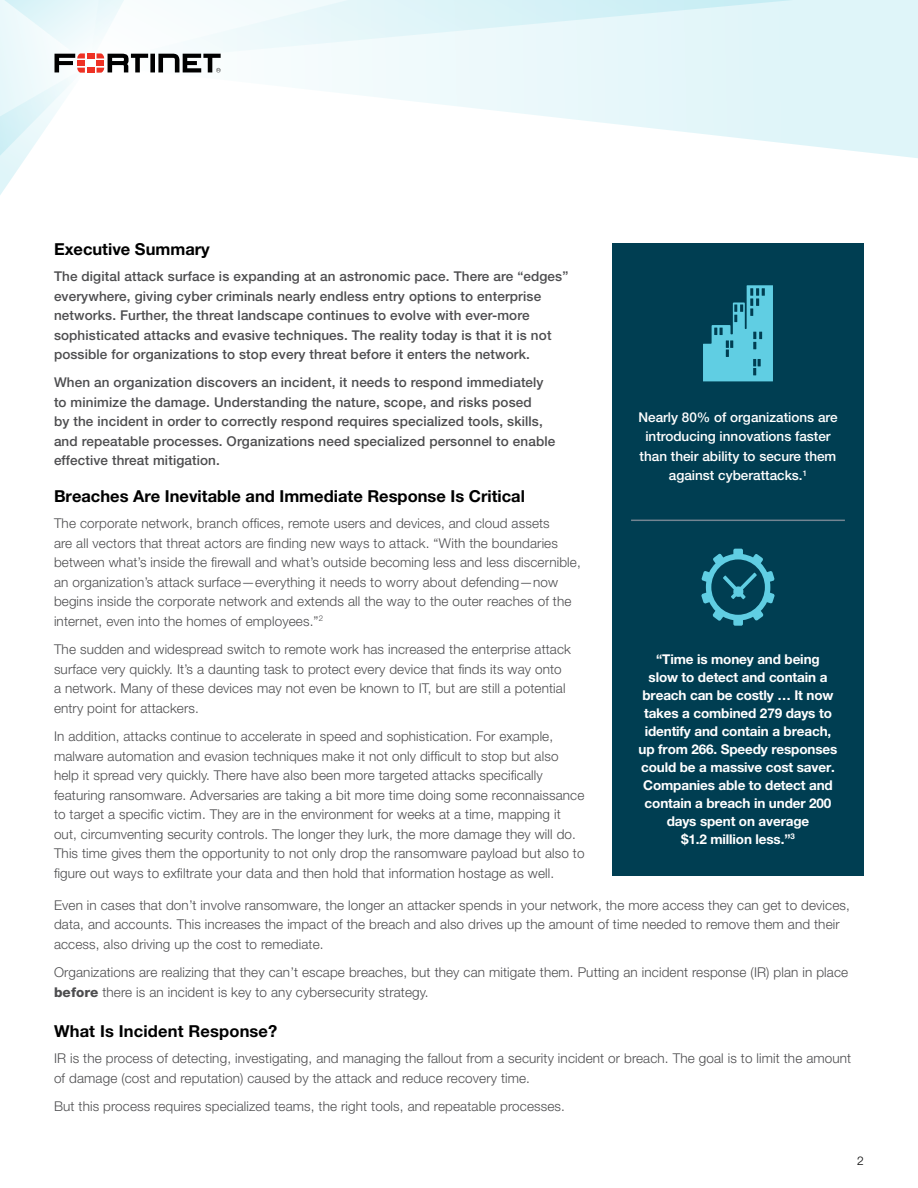
<style>
.page{position:relative;width:918px;height:1188px;background:#fff}
.page>*{position:absolute;margin:0;border:0;box-sizing:border-box;transform-origin:0 0}
.t1{font:700 16.5px "Helvetica Neue LT Pro";color:#000}
.t2{font:300 13.5px/19.5px "Helvetica Neue LT Pro";letter-spacing:.01em;color:#4d4d4f}
.t3{font:500 13.5px/19.5px "Helvetica Neue LT Pro";letter-spacing:.01em;color:#4d4d4f}
.t4{font:700 13.5px/18px "Helvetica Neue LT Pro";letter-spacing:-.01em;color:#fff;text-align:center}
.t5{font:500 13.5px/19.5px "Helvetica Neue LT Pro";color:#fff;text-align:center}
.t6{font:300 12px "Helvetica Neue LT Pro";color:#000}
.s1{font-weight:800}
</style>
<div class="page">
<svg style="left:318px;top:65px;width:600px;height:93px"></svg>
<svg style="left:221px;top:0;width:697px;height:65px"></svg>
<svg style="left:0;top:0;width:221px;height:195px"></svg>
<div style="left:612px;top:243px;width:252px;height:633px;background:#003e52"></div>
<hr style="left:631px;top:520px;width:214px;height:1px;background:#738592">
<svg style="left:703px;top:285px;width:70px;height:96px"></svg>
<svg style="left:701px;top:549px;width:74px;height:77px"></svg>
<p class="t1" style="left:54px;top:239px;width:157px">Executive Summary</p>
<p class="t3" style="left:54px;top:266px;width:516px">The digital attack surface is expanding at an astronomic pace. There are “edges” everywhere, giving cyber criminals nearly endless entry options to enterprise networks. Further, the threat landscape continues to evolve with ever-more sophisticated attacks and evasive techniques. The reality today is that it is not possible for organizations to stop every threat before it enters the network.</p>
<p class="t3" style="left:54px;top:373px;width:503px">When an organization discovers an incident, it needs to respond immediately to minimize the damage. Understanding the nature, scope, and risks posed<br>by the incident in order to correctly respond requires specialized tools, skills, and repeatable processes. Organizations need specialized personnel to enable effective threat mitigation.</p>
<p class="t1" style="left:54px;top:486px;width:472px">Breaches Are Inevitable and Immediate Response Is Critical</p>
<p class="t2" style="left:54px;top:514px;width:528px">The corporate network, branch offices, remote users and devices, and cloud assets<br>are all vectors that threat actors are finding new ways to attack. “With the boundaries between what’s inside the firewall and what’s outside becoming less and less discernible, an organization’s attack surface—everything it needs to worry about defending—now begins inside the corporate network and extends all the way to the outer reaches of the internet, even into the homes of employees.”<sup>2</sup></p>
<p class="t2" style="left:54px;top:639px;width:518px">The sudden and widespread switch to remote work has increased the enterprise attack surface very quickly. It’s a daunting task to protect every device that finds its way onto a network. Many of these devices may not even be known to IT, but are still a potential entry point for attackers.</p>
<p class="t2" style="left:54px;top:726px;width:532px">In addition, attacks continue to accelerate in speed and sophistication. For example, malware automation and evasion techniques make it not only difficult to stop but also help it spread very quickly. There have also been more targeted attacks specifically featuring ransomware. Adversaries are taking a bit more time doing some reconnaissance to target a specific victim. They are in the environment for weeks at a time, mapping it out, circumventing security controls. The longer they lurk, the more damage they will do.<br>This time gives them the opportunity to not only drop the ransomware payload but also to figure out ways to exfiltrate your data and then hold that information hostage as well.</p>
<p class="t5" style="left:638px;top:407px;width:201px">Nearly 80% of organizations are introducing innovations faster than their ability to secure them against cyberattacks.<sup>1</sup></p>
<p class="t4" style="left:639px;top:649px;width:200px">“Time is money and being<br>slow to detect and contain a breach can be costly … It now takes a combined 279 days to identify and contain a breach, up from 266. Speedy responses could be a massive cost saver.<br>Companies able to detect and contain a breach in under 200 days spent on average<br>$1.2 million less.”<sup>3</sup></p>
<p class="t2" style="left:54px;top:895px;width:797px">Even in cases that don’t involve ransomware, the longer an attacker spends in your network, the more access they can get to devices, data, and accounts. This increases the impact of the breach and also drives up the amount of time needed to remove them and their access, also driving up the cost to remediate.</p>
<p class="t2" style="left:54px;top:962px;width:796px">Organizations are realizing that they can’t escape breaches, but they can mitigate them. Putting an incident response (IR) plan in place <span class="s1">before</span> there is an incident is key to any cybersecurity strategy.</p>
<p class="t1" style="left:54px;top:1021px;width:225px">What Is Incident Response?</p>
<p class="t2" style="left:54px;top:1048px;width:799px">IR is the process of detecting, investigating, and managing the fallout from a security incident or breach. The goal is to limit the amount of damage (cost and reputation) caused by the attack and reduce recovery time.</p>
<p class="t2" style="left:54px;top:1096px;width:512px">But this process requires specialized teams, the right tools, and repeatable processes.</p>
<p class="t6" style="left:857px;top:1154px;width:8px">2</p>
</div>
